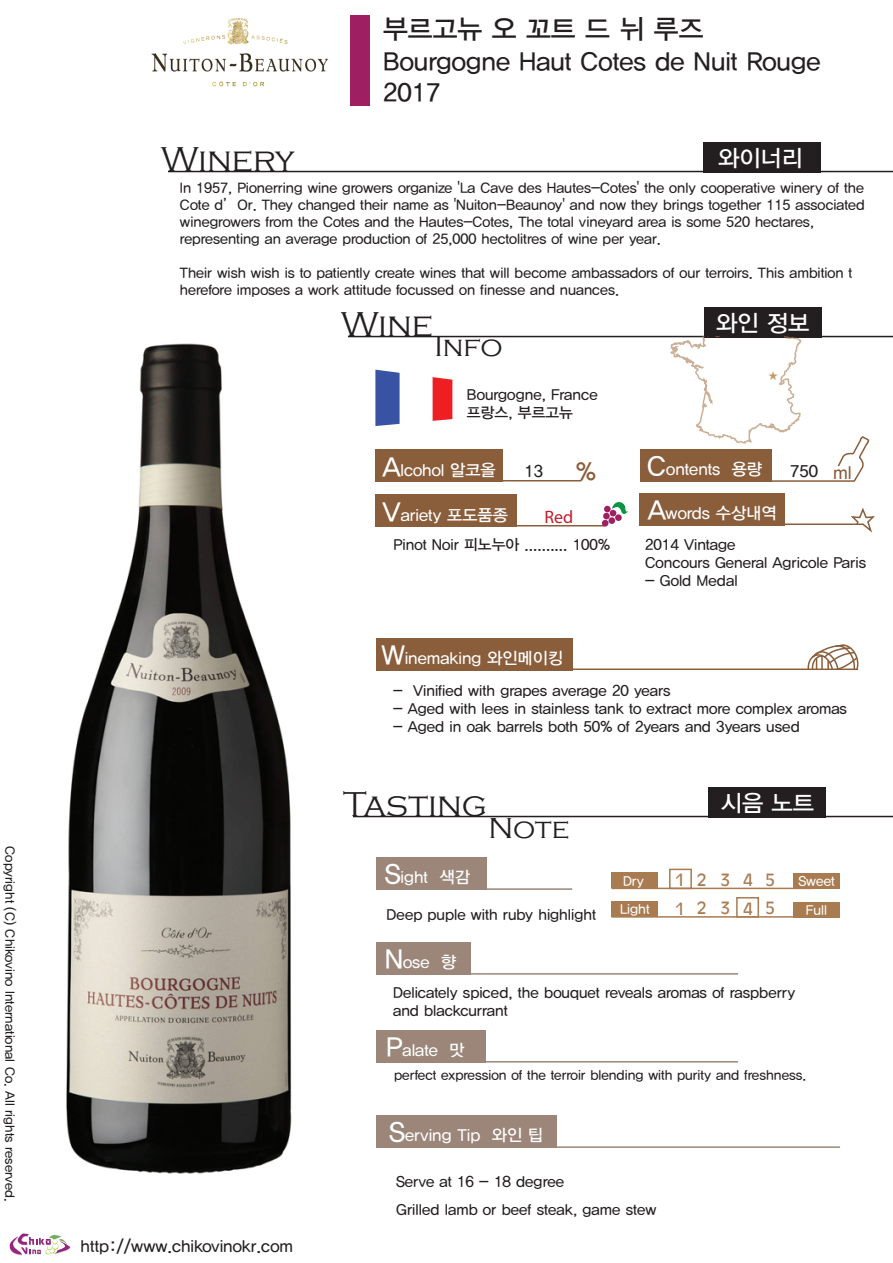
<style>
.page{position:relative;width:893px;height:1263px;background:#fff}
.page>*{position:absolute;margin:0;border:0;box-sizing:border-box;transform-origin:0 0}
.t1{font:300 35.55px "Copperplate Gothic";color:#231f20}
.t2{font:300 29.7px "Copperplate Gothic";letter-spacing:-.005em;color:#231f20}
.t3{font:27px "YDIYGO330";color:#231f20}
.t4{font:25.5px/30.6px "YDIYGO330";color:#231f20}
.t5{font:24.9px "YDIYGO330";color:#8a5d3b}
.t6{font:23.1px "YDIYGO330";color:#fff}
.t7{font:18px "Myriad Pro";color:#be1d2c}
.t8{font:18px "YDIYGO330";color:#8a5d3b}
.t9{font:16.5px "YDIYGO330";color:#fff}
.t10{font:16.5px "YDIYGO330";color:#231f20}
.t11{font:16.5px "Antique Olive";letter-spacing:.765em;color:#a97b50}
.t12{font:15px/18px "YDIYGO330";color:#231f20}
.t13{font:14.25px/17.1px "YDIYGO330";color:#231f20}
.t14{font:13.5px "YDIYGO330";color:#231f20}
.t15{font:13.5px "YDIYGO330";color:#fff}
.t16{font:13.05px "YDIYGO330";color:#231f20}
.t17{font:500 11.55px "Adobe Myungjo Std";color:#c39a6b}
.s1{font-size:27px}
</style>
<div class="page">
<div style="left:704px;top:307px;width:117px;height:30px;background:#231f20"></div>
<div style="left:709px;top:787px;width:117px;height:30px;background:#231f20"></div>
<div style="left:640px;top:450px;width:131px;height:32px;background:#8a5d3b"></div>
<div style="left:376px;top:450px;width:127px;height:32px;background:#8a5d3b"></div>
<hr style="left:348px;top:336px;width:545px;height:1px;background:#231f20">
<img style="left:375px;top:370px;width:77px;height:56px">
<hr style="left:353px;top:816px;width:540px;height:1px;background:#231f20">
<div style="left:350px;top:15px;width:19px;height:90px;background:#9e1f62"></div>
<hr style="left:769px;top:480px;width:85px;height:2px;background:#8a5d3b">
<div style="left:376px;top:495px;width:141px;height:31px;background:#8a5d3b"></div>
<hr style="left:512px;top:525px;width:93px;height:1px;background:#8a5d3b">
<div style="left:639px;top:493px;width:145px;height:32px;background:#8a5d3b"></div>
<hr style="left:776px;top:523px;width:87px;height:2px;background:#8a5d3b">
<div style="left:376px;top:638px;width:196px;height:32px;background:#8a5d3b"></div>
<hr style="left:520px;top:668px;width:338px;height:2px;background:#8a5d3b">
<div style="left:376px;top:858px;width:110px;height:32px;background:#9b8679"></div>
<hr style="left:470px;top:888px;width:102px;height:2px;background:#9b8679">
<div style="left:376px;top:942px;width:94px;height:32px;background:#9b8679"></div>
<hr style="left:460px;top:973px;width:278px;height:1px;background:#9b8679">
<div style="left:376px;top:1030px;width:109px;height:32px;background:#9b8679"></div>
<hr style="left:478px;top:1061px;width:260px;height:1px;background:#9b8679">
<div style="left:376px;top:1116px;width:180px;height:32px;background:#9b8679"></div>
<hr style="left:505px;top:1146px;width:335px;height:2px;background:#9b8679">
<div style="left:611px;top:872px;width:47px;height:16px;background:#a97b50"></div>
<hr style="left:611px;top:888px;width:201px;height:1px;background:#a97b50">
<div style="left:793px;top:873px;width:47px;height:16px;background:#a97b50"></div>
<div style="left:669px;top:869px;width:23px;height:20px;border:2px solid #a97b50"></div>
<div style="left:611px;top:901px;width:47px;height:16px;background:#a97b50"></div>
<hr style="left:611px;top:916px;width:201px;height:2px;background:#a97b50">
<div style="left:793px;top:902px;width:47px;height:16px;background:#a97b50"></div>
<div style="left:736px;top:897px;width:23px;height:20px;border:2px solid #a97b50"></div>
<svg style="left:602px;top:502px;width:26px;height:24px"></svg>
<svg style="left:849px;top:507px;width:26px;height:26px"></svg>
<svg style="left:835px;top:436px;width:35px;height:46px"></svg>
<svg style="left:805px;top:644px;width:54px;height:25px"></svg>
<svg style="left:670px;top:337px;width:131px;height:107px"></svg>
<hr style="left:168px;top:171px;width:725px;height:1px;background:#231f20">
<div style="left:703px;top:142px;width:117px;height:30px;background:#231f20"></div>
<svg style="left:9px;top:1233px;width:62px;height:22px"></svg>
<hr style="left:497px;top:480px;width:85px;height:1px;background:#8a5d3b">
<img style="left:151px;top:18px;width:177px;height:69px">
<img style="left:66px;top:343px;width:226px;height:831px">
<p class="t16" style="left:17px;top:846px;width:357px;rotate:90deg">Copyright (C) Chikovino International Co. All rights reserved.</p>
<h3 class="t3" style="left:383px;top:14px;width:322px">부르고뉴 오 꼬트 드 뉘 루즈</h3>
<h3 class="t4" style="left:383px;top:47px;width:439px">Bourgogne Haut Cotes de Nuit Rouge<br>2017</h3>
<h1 class="t1" style="left:161px;top:140px;width:135px">Winery</h1>
<p class="t13" style="left:180px;top:179px;width:686px">In 1957, Pionerring wine growers organize 'La Cave des Hautes-Cotes' the only cooperative winery of the Cote d’Or. They changed their name as 'Nuiton-Beaunoy' and now they brings together 115 associated winegrowers from the Cotes and the Hautes-Cotes, The total vineyard area is some 520 hectares, representing an average production of 25,000 hectolitres of wine per year.</p>
<p class="t13" style="left:180px;top:264px;width:674px">Their wish wish is to patiently create wines that will become ambassadors of our terroirs. This ambition t herefore imposes a work attitude focussed on finesse and nuances.</p>
<h3 class="t6" style="left:718px;top:145px;width:87px">와이너리</h3>
<h1 class="t1" style="left:341px;top:305px;width:93px">Wine</h1>
<h2 class="t2" style="left:434px;top:330px;width:70px">Info</h2>
<p class="t12" style="left:467px;top:385px;width:132px">Bourgogne, France 프랑스, 부르고뉴</p>
<h3 class="t6" style="left:716px;top:310px;width:95px">와인 정보</h3>
<p class="t17" style="left:768px;top:369px;width:13px">★</p>
<p class="t10" style="left:525px;top:462px;width:20px">13</p>
<p class="t9" style="left:647px;top:460px;width:117px"><span class="s1">C</span>ontents 용량</p>
<p class="t10" style="left:790px;top:462px;width:29px">750</p>
<p class="t9" style="left:383px;top:460px;width:115px"><span class="s1">A</span>lcohol 알코올</p>
<h3 class="t5" style="left:576px;top:458px;width:21px">%</h3>
<p class="t8" style="left:833px;top:463px;width:20px">ml</p>
<p class="t9" style="left:648px;top:504px;width:130px"><span class="s1">A</span>words 수상내역</p>
<p class="t12" style="left:645px;top:536px;width:223px">2014 Vintage<br>Concours General Agricole Paris</p>
<p class="t12" style="left:645px;top:572px;width:94px">- Gold Medal</p>
<p class="t9" style="left:383px;top:505px;width:127px"><span class="s1">V</span>ariety 포도품종</p>
<p class="t12" style="left:393px;top:536px;width:218px">Pinot Noir 피노누아 .......... 100%</p>
<p class="t7" style="left:544px;top:506px;width:30px">Red</p>
<p class="t9" style="left:382px;top:649px;width:183px"><span class="s1">W</span>inemaking 와인메이킹</p>
<p class="t12" style="left:393px;top:681px;width:279px">- Vinified with grapes average 20 years</p>
<p class="t12" style="left:393px;top:699px;width:456px">- Aged with lees in stainless tank to extract more complex aromas</p>
<p class="t12" style="left:393px;top:717px;width:408px">- Aged in oak barrels both 50% of 2years and 3years used</p>
<h1 class="t1" style="left:343px;top:785px;width:145px">Tasting</h1>
<h2 class="t2" style="left:488px;top:812px;width:83px">Note</h2>
<p class="t9" style="left:385px;top:868px;width:87px"><span class="s1">S</span>ight 색감</p>
<p class="t12" style="left:387px;top:905px;width:211px">Deep puple with ruby highlight</p>
<p class="t9" style="left:385px;top:953px;width:73px"><span class="s1">N</span>ose 향</p>
<h3 class="t6" style="left:721px;top:790px;width:95px">시음 노트</h3>
<p class="t15" style="left:623px;top:873px;width:22px">Dry</p>
<p class="t11" style="left:675px;top:869px;width:101px">12345</p>
<p class="t15" style="left:798px;top:873px;width:38px">Sweet</p>
<p class="t15" style="left:620px;top:901px;width:31px">Light</p>
<p class="t11" style="left:675px;top:897px;width:101px">12345</p>
<p class="t15" style="left:806px;top:902px;width:23px">Full</p>
<p class="t12" style="left:393px;top:983px;width:404px">Delicately spiced, the bouquet reveals aromas of raspberry and blackcurrant</p>
<p class="t9" style="left:386px;top:1041px;width:80px"><span class="s1">P</span>alate 맛</p>
<p class="t14" style="left:394px;top:1067px;width:414px">perfect expression of the terroir blending with purity and freshness.</p>
<p class="t10" style="left:80px;top:1237px;width:214px">http://www.chikovinokr.com</p>
<p class="t9" style="left:389px;top:1126px;width:156px"><span class="s1">S</span>erving Tip 와인 팁</p>
<p class="t12" style="left:396px;top:1168px;width:262px;line-height:27.8px">Serve at 16 - 18 degree<br>Grilled lamb or beef steak, game stew</p>
</div>
